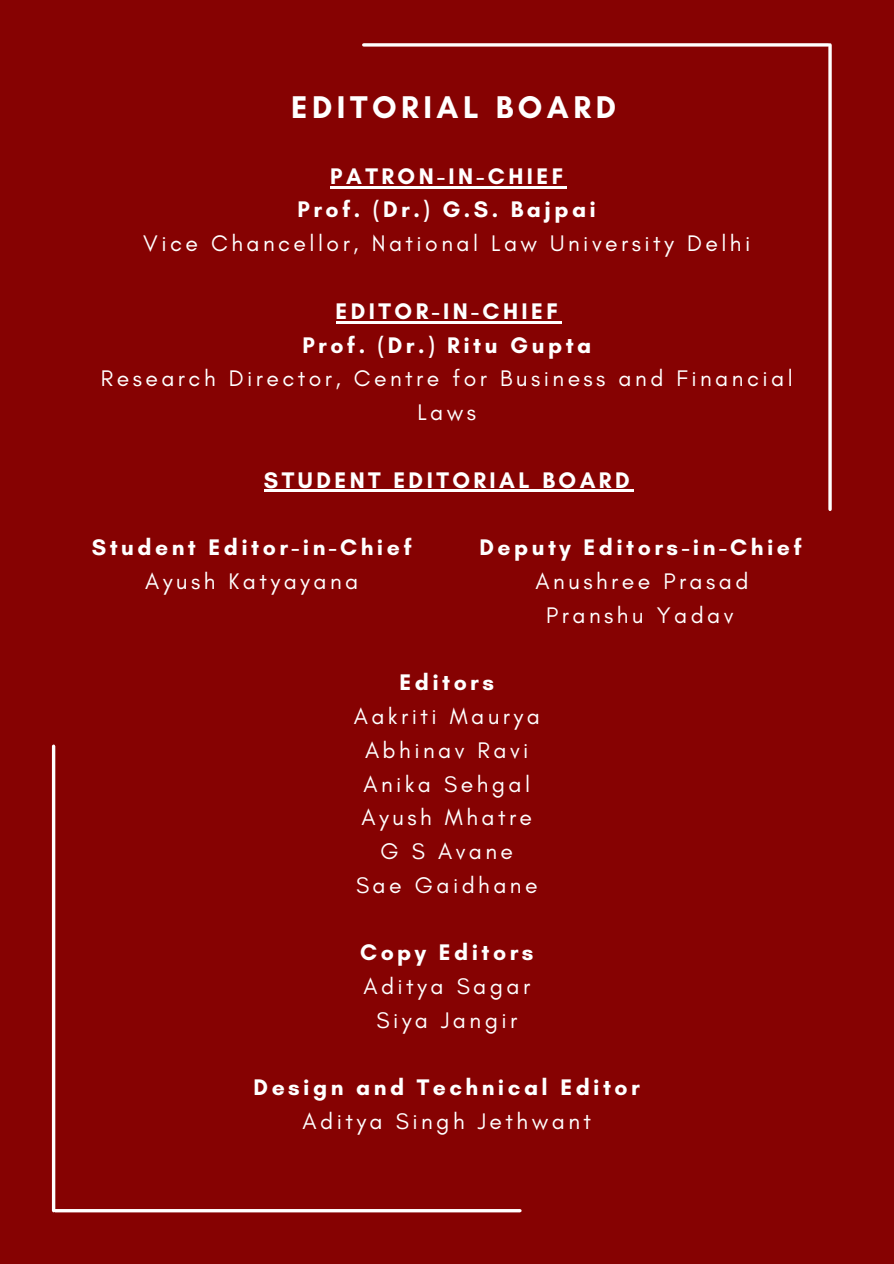
<style>
.page{position:relative;width:894px;height:1264px;background:#fff}
.page>*{position:absolute;margin:0;border:0;box-sizing:border-box;transform-origin:0 0}
.t1{font:700 31.95px "Glacial Indifference";letter-spacing:.14em;color:#fff}
.t2{font:22.95px/33.8px "Glacial Indifference";letter-spacing:.15em;color:#fff;text-align:center}
.t3{font:700 22.95px "Glacial Indifference";letter-spacing:.15em;color:#fff}
</style>
<div class="page">
<div style="left:0;top:0;width:893px;height:1263px;background:#860202"></div>
<hr style="left:828px;top:45px;width:3px;height:464px;background:#fff">
<svg style="left:363px;top:43px;width:465px;height:4px;background:#ebd7d7"></svg>
<hr style="left:52px;top:746px;width:3px;height:464px;background:#fff">
<svg style="left:55px;top:1208px;width:465px;height:4px;fill:#fdfbfb"></svg>
<hr style="left:330px;top:186px;width:236px;height:2px;background:#fff">
<hr style="left:335px;top:321px;width:226px;height:2px;background:#fff">
<hr style="left:264px;top:490px;width:369px;height:2px;background:#fff">
<p class="t1" style="left:291px;top:87px;width:326px">EDITORIAL BOARD</p>
<p class="t3" style="left:330px;top:162px;width:234px">PATRON-IN-CHIEF</p>
<p class="t3" style="left:297px;top:196px;width:300px">Prof. (Dr.) G.S. Bajpai</p>
<h1 class="t2" style="left:143px;top:226px;width:608px">Vice Chancellor, National Law University Delhi</h1>
<p class="t3" style="left:335px;top:297px;width:224px">EDITOR-IN-CHIEF</p>
<p class="t3" style="left:302px;top:331px;width:290px">Prof. (Dr.) Ritu Gupta</p>
<p class="t2" style="left:101px;top:361px;width:693px">Research Director, Centre for Business and Financial<br>Laws</p>
<p class="t3" style="left:264px;top:466px;width:367px">STUDENT EDITORIAL BOARD</p>
<p class="t3" style="left:92px;top:533px;width:321px">Student Editor-in-Chief</p>
<p class="t3" style="left:479px;top:533px;width:323px">Deputy Editors-in-Chief</p>
<p class="t2" style="left:145px;top:564px;width:214px">Ayush Katyayana</p>
<p class="t2" style="left:535px;top:564px;width:214px">Anushree Prasad</p>
<h2 class="t2" style="left:546px;top:597px;width:189px">Pranshu Yadav</h2>
<p class="t3" style="left:399px;top:668px;width:96px">Editors</p>
<p class="t2" style="left:354px;top:699px;width:187px">Aakriti Maurya</p>
<p class="t2" style="left:365px;top:732px;width:165px">Abhinav Ravi</p>
<p class="t2" style="left:363px;top:766px;width:168px">Anika Sehgal</p>
<p class="t2" style="left:361px;top:800px;width:172px">Ayush Mhatre</p>
<p class="t2" style="left:380px;top:834px;width:134px">G S Avane</p>
<p class="t2" style="left:356px;top:867px;width:183px">Sae Gaidhane</p>
<p class="t3" style="left:360px;top:938px;width:175px">Copy Editors</p>
<p class="t2" style="left:363px;top:969px;width:168px">Aditya Sagar</p>
<p class="t2" style="left:376px;top:1002px;width:142px">Siya Jangir</p>
<p class="t3" style="left:253px;top:1073px;width:388px">Design and Technical Editor</p>
<p class="t2" style="left:302px;top:1104px;width:290px">Aditya Singh Jethwant</p>
</div>
